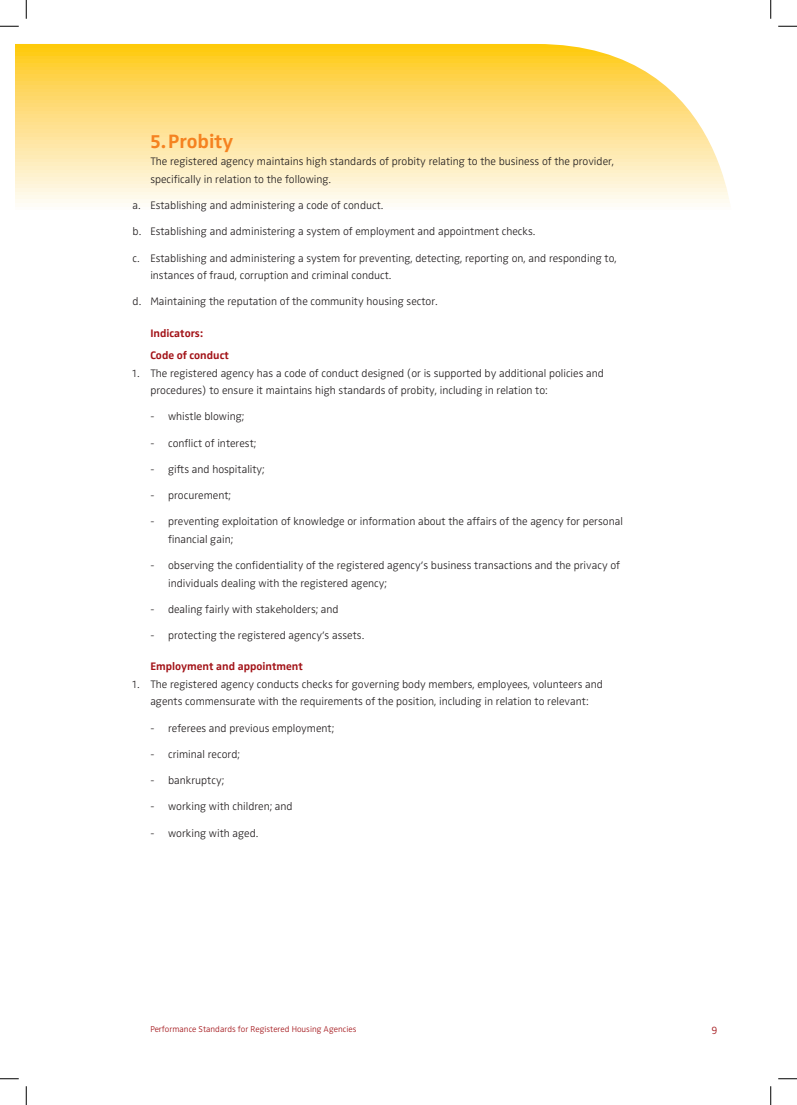
<style>
.page{position:relative;width:797px;height:1105px;background:#fff}
.page>*{position:absolute;margin:0;border:0;box-sizing:border-box;transform-origin:0 0}
.t1{font:20px "Zwo Bold LF";color:#f58220}
.t2{font:11.25px/17.5px "Zwo Light LF";color:#231f20}
.t3{font:11.25px/22.5px "Zwo Bold LF";color:#a21217}
.t4{font:11.25px "Zwo Light LF";color:#a21217}
.t5{font:300 8.75px "Zwo";color:#a21217}
</style>
<div class="page">
<svg style="left:16px;top:44px;width:714px;height:159px;background:#fee391"></svg>
<svg style="left:0;top:25px;width:19px;height:2px"></svg>
<svg style="left:778px;top:25px;width:19px;height:2px"></svg>
<svg style="left:0;top:1078px;width:19px;height:1px"></svg>
<svg style="left:778px;top:1078px;width:19px;height:1px"></svg>
<svg style="left:25px;top:0;width:2px;height:19px"></svg>
<svg style="left:25px;top:1086px;width:2px;height:19px"></svg>
<svg style="left:770px;top:0;width:1px;height:19px"></svg>
<svg style="left:770px;top:1086px;width:1px;height:19px"></svg>
<h1 class="t1" style="left:150px;top:129px;width:84px">5.Probity</h1>
<p class="t2" style="left:150px;top:153px;width:465px">The registered agency maintains high standards of probity relating to the business of the provider, specifically in relation to the following.</p>
<p class="t2" style="left:133px;top:196px;width:252px">a. Establishing and administering a code of conduct.</p>
<p class="t2" style="left:133px;top:223px;width:404px">b. Establishing and administering a system of employment and appointment checks.</p>
<p class="t2" style="left:150px;top:249px;width:468px;text-indent:-18px">c. Establishing and administering a system for preventing, detecting, reporting on, and responding to, instances of fraud, corruption and criminal conduct.</p>
<p class="t2" style="left:133px;top:293px;width:306px">d. Maintaining the reputation of the community housing sector.</p>
<p class="t3" style="left:150px;top:321px;width:80px">Indicators:<br>Code of conduct</p>
<p class="t2" style="left:150px;top:364px;width:455px;text-indent:-18px">1. The registered agency has a code of conduct designed (or is supported by additional policies and procedures) to ensure it maintains high standards of probity, including in relation to:</p>
<p class="t2" style="left:150px;top:408px;width:95px">- whistle blowing;</p>
<p class="t2" style="left:150px;top:434px;width:107px">- conflict of interest;</p>
<p class="t2" style="left:150px;top:460px;width:116px">- gifts and hospitality;</p>
<p class="t2" style="left:150px;top:486px;width:82px">- procurement;</p>
<p class="t2" style="left:168px;top:513px;width:456px;text-indent:-18px">- preventing exploitation of knowledge or information about the affairs of the agency for personal financial gain;</p>
<p class="t2" style="left:168px;top:556px;width:453px;text-indent:-18px">- observing the confidentiality of the registered agency’s business transactions and the privacy of individuals dealing with the registered agency;</p>
<p class="t2" style="left:150px;top:600px;width:190px">- dealing fairly with stakeholders; and</p>
<p class="t2" style="left:150px;top:626px;width:215px">- protecting the registered agency’s assets.</p>
<p class="t3" style="left:150px;top:655px;width:154px">Employment and appointment</p>
<p class="t2" style="left:133px;top:675px;width:472px;text-align:center">1. The registered agency conducts checks for governing body members, employees, volunteers and agents commensurate with the requirements of the position, including in relation to relevant:</p>
<p class="t2" style="left:150px;top:719px;width:185px">- referees and previous employment;</p>
<p class="t2" style="left:150px;top:745px;width:91px">- criminal record;</p>
<p class="t2" style="left:150px;top:771px;width:75px">- bankruptcy;</p>
<p class="t2" style="left:150px;top:798px;width:144px">- working with children; and</p>
<p class="t2" style="left:150px;top:824px;width:109px">- working with aged.</p>
<p class="t5" style="left:150px;top:1024px;width:208px">Performance Standards for Registered Housing Agencies</p>
<p class="t4" style="left:711px;top:1024px;width:7px">9</p>
</div>
